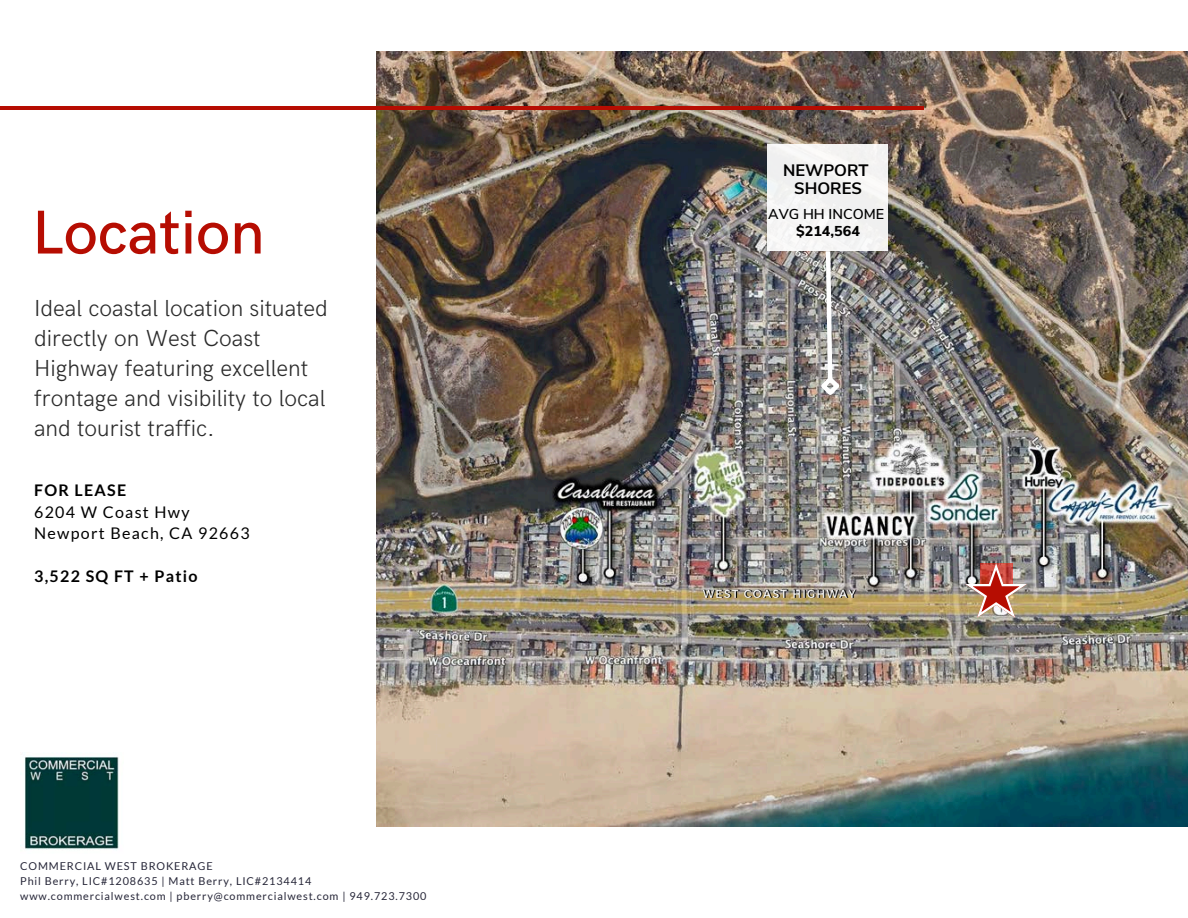
<style>
.page{position:relative;width:1188px;height:918px;background:#fff}
.page>*{position:absolute;margin:0;border:0;box-sizing:border-box;transform-origin:0 0}
.t1{font:500 62.1px "HK Grotesk";color:#b60d02}
.t2{font:300 23.25px/30px "HK Grotesk";color:#2b2b2b}
.t3{font:700 16.5px/18px "Nunito Sans";color:#000;text-align:center}
.t4{font:16.05px/21.3px "Lato";letter-spacing:.08em;color:#000}
.t5{font:700 16.05px "Lato";letter-spacing:.08em;color:#000}
.t6{font:600 14.25px/17.4px "Nunito Sans";color:#000;text-align:center}
.t7{font:10.8px "Lato";letter-spacing:.08em;color:#262638}
.s1{font-weight:700}
.s2{font-weight:800}
</style>
<div class="page">
<img style="left:377px;top:51px;width:811px;height:775px">
<hr style="left:0;top:106px;width:924px;height:3px;background:#b60d02">
<img style="left:20px;top:756px;width:99px;height:94px">
<img style="left:702px;top:588px;width:157px;height:13px">
<img style="left:965px;top:563px;width:62px;height:55px">
<div style="left:768px;top:144px;width:120px;height:107px;background:#f4f3f3"></div>
<svg style="left:817px;top:251px;width:27px;height:148px"></svg>
<h6 class="t1" style="left:32px;top:198px;width:234px">Location</h6>
<h1 class="t2" style="left:34px;top:294px;width:295px">Ideal coastal location situated directly on West Coast<br>Highway featuring excellent frontage and visibility to local and tourist traffic.</h1>
<p class="t4" style="left:34px;top:480px;width:217px"><span class="s1">FOR LEASE<br></span>6204 W Coast Hwy<br>Newport Beach, CA 92663</p>
<p class="t5" style="left:34px;top:566px;width:165px">3,522 SQ FT + Patio</p>
<h2 class="t7" style="left:20px;top:859px;width:194px">COMMERCIAL WEST BROKERAGE</h2>
<h5 class="t7" style="left:20px;top:874px;width:293px">Phil Berry, LIC#1208635 | Matt Berry, LIC#2134414</h5>
<h4 class="t7" style="left:20px;top:889px;width:408px">www.commercialwest.com | pberry@commercialwest.com | 949.723.7300</h4>
<p class="t3" style="left:783px;top:161px;width:87px">NEWPORT<br>SHORES</p>
<p class="t6" style="left:768px;top:205px;width:117px">AVG HH INCOME <span class="s2">$214,564</span></p>
</div>
